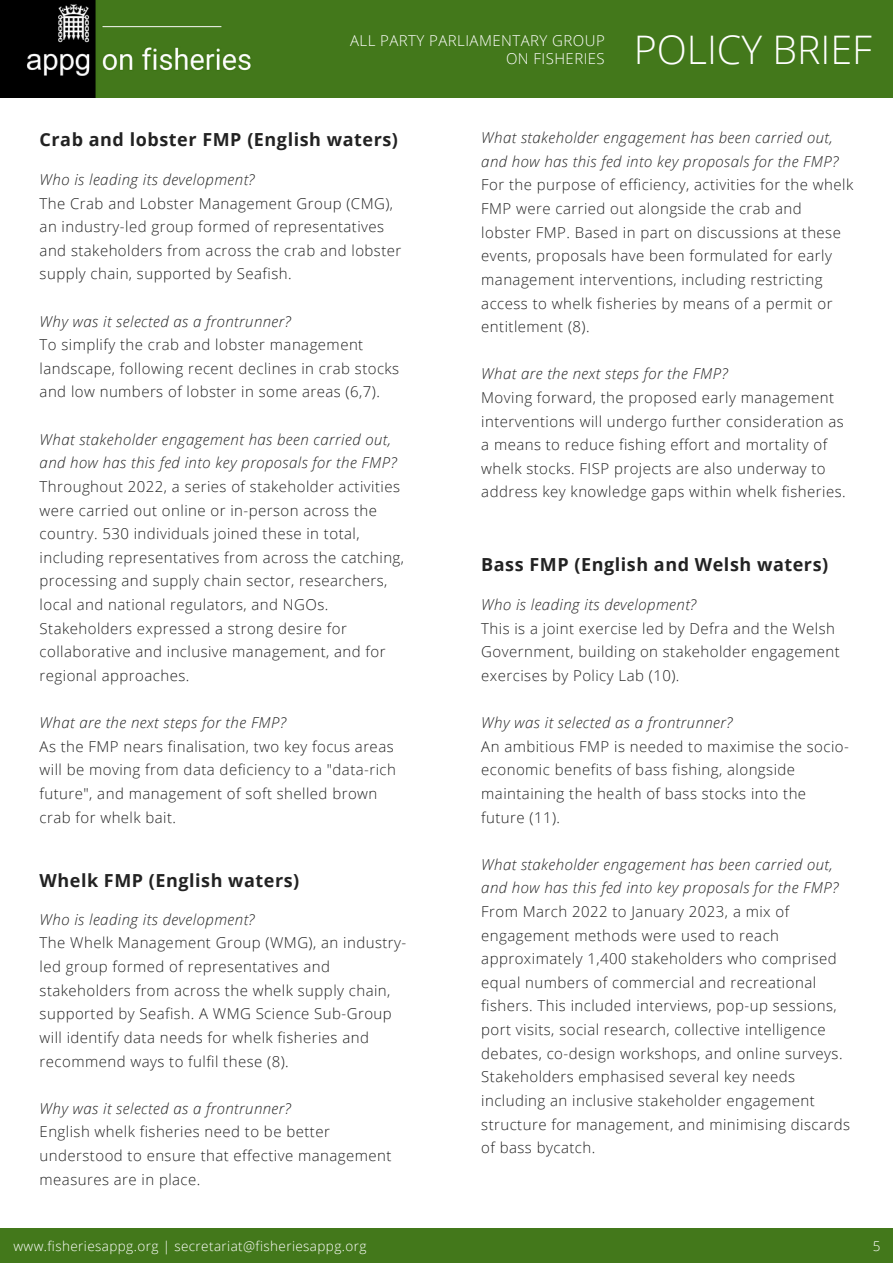
<style>
.page{position:relative;width:893px;height:1264px;background:#fff}
.page>*{position:absolute;margin:0;border:0;box-sizing:border-box;transform-origin:0 0}
.t1{font:300 39.3px "Open Sans";color:#fff}
.t2{font:700 18px "Open Sans";letter-spacing:.03em;color:#222}
.t3{font:300 15px/23.5px "Open Sans";letter-spacing:.03em;color:#222}
.t4{font:italic 300 15px/23.5px "Open Sans";letter-spacing:.03em;color:#222}
.t5{font:300 15px "Open Sans";letter-spacing:.03em;color:#fff}
.t6{font:300 13.5px "Open Sans";letter-spacing:.03em;color:#fff}
</style>
<div class="page">
<div style="left:0;top:1228px;width:892px;height:34px;background:#43781b"></div>
<div style="left:0;top:0;width:892px;height:98px;background:#43781b"></div>
<img style="left:0;top:0;width:251px;height:98px">
<p class="t5" style="left:350px;top:30px;width:256px">ALL PARTY PARLIAMENTARY GROUP</p>
<p class="t5" style="left:506px;top:48px;width:100px">ON FISHERIES</p>
<p class="t1" style="left:633px;top:22px;width:239px">POLICY BRIEF</p>
<p class="t2" style="left:40px;top:127px;width:360px">Crab and lobster FMP (English waters)</p>
<p class="t4" style="left:40px;top:167px;width:216px">Who is leading its development?</p>
<p class="t3" style="left:40px;top:191px;width:363px">The Crab and Lobster Management Group (CMG), an industry-led group formed of representatives and stakeholders from across the crab and lobster supply chain, supported by Seafish.</p>
<p class="t4" style="left:40px;top:309px;width:252px">Why was it selected as a frontrunner?</p>
<p class="t3" style="left:40px;top:332px;width:361px">To simplify the crab and lobster management landscape, following recent declines in crab stocks and low numbers of lobster in some areas (6,7).</p>
<p class="t4" style="left:40px;top:427px;width:358px">What stakeholder engagement has been carried out, and how has this fed into key proposals for the FMP?</p>
<p class="t3" style="left:40px;top:474px;width:366px">Throughout 2022, a series of stakeholder activities were carried out online or in-person across the country. 530 individuals joined these in total, including representatives from across the catching, processing and supply chain sector, researchers, local and national regulators, and NGOs.<br>Stakeholders expressed a strong desire for collaborative and inclusive management, and for regional approaches.</p>
<p class="t4" style="left:40px;top:710px;width:248px">What are the next steps for the FMP?</p>
<p class="t3" style="left:40px;top:734px;width:358px">As the FMP nears finalisation, two key focus areas will be moving from data deficiency to a "data-rich future", and management of soft shelled brown crab for whelk bait.</p>
<p class="t2" style="left:40px;top:867px;width:261px">Whelk FMP (English waters)</p>
<p class="t4" style="left:40px;top:907px;width:216px">Who is leading its development?</p>
<p class="t3" style="left:40px;top:930px;width:368px">The Whelk Management Group (WMG), an industry&shy;led group formed of representatives and stakeholders from across the whelk supply chain, supported by Seafish. A WMG Science Sub-Group will identify data needs for whelk fisheries and recommend ways to fulfil these (8).</p>
<p class="t4" style="left:40px;top:1096px;width:252px">Why was it selected as a frontrunner?</p>
<p class="t3" style="left:40px;top:1119px;width:353px">English whelk fisheries need to be better understood to ensure that effective management measures are in place.</p>
<p class="t6" style="left:13px;top:1236px;width:354px">www.fisheriesappg.org | secretariat@fisheriesappg.org</p>
<p class="t4" style="left:481px;top:126px;width:358px">What stakeholder engagement has been carried out, and how has this fed into key proposals for the FMP?</p>
<p class="t3" style="left:481px;top:173px;width:373px">For the purpose of efficiency, activities for the whelk FMP were carried out alongside the crab and lobster FMP. Based in part on discussions at these events, proposals have been formulated for early management interventions, including restricting access to whelk fisheries by means of a permit or entitlement (8).</p>
<p class="t4" style="left:481px;top:362px;width:248px">What are the next steps for the FMP?</p>
<p class="t3" style="left:481px;top:385px;width:366px">Moving forward, the proposed early management interventions will undergo further consideration as a means to reduce fishing effort and mortality of whelk stocks. FISP projects are also underway to address key knowledge gaps within whelk fisheries.</p>
<p class="t2" style="left:481px;top:552px;width:348px">Bass FMP (English and Welsh waters)</p>
<p class="t4" style="left:481px;top:592px;width:216px">Who is leading its development?</p>
<p class="t3" style="left:481px;top:616px;width:360px">This is a joint exercise led by Defra and the Welsh<br>Government, building on stakeholder engagement exercises by Policy Lab (10).</p>
<p class="t4" style="left:481px;top:710px;width:252px">Why was it selected as a frontrunner?</p>
<p class="t3" style="left:481px;top:734px;width:369px">An ambitious FMP is needed to maximise the socio&shy;economic benefits of bass fishing, alongside maintaining the health of bass stocks into the future (11).</p>
<p class="t4" style="left:481px;top:852px;width:358px">What stakeholder engagement has been carried out, and how has this fed into key proposals for the FMP?</p>
<p class="t3" style="left:481px;top:899px;width:370px">From March 2022 to January 2023, a mix of engagement methods were used to reach approximately 1,400 stakeholders who comprised equal numbers of commercial and recreational fishers. This included interviews, pop-up sessions, port visits, social research, collective intelligence debates, co-design workshops, and online surveys.<br>Stakeholders emphasised several key needs including an inclusive stakeholder engagement structure for management, and minimising discards of bass bycatch.</p>
<p class="t6" style="left:872px;top:1236px;width:9px">5</p>
</div>
